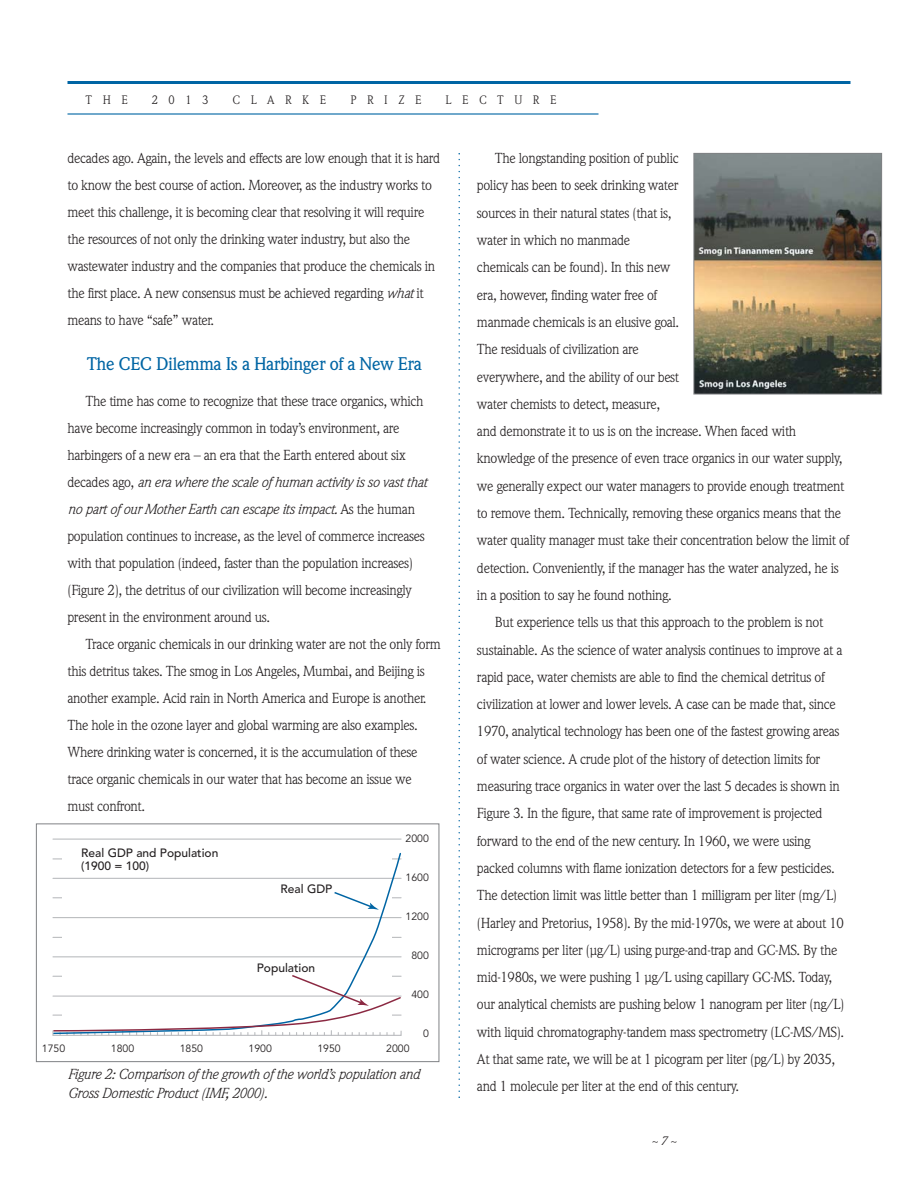
<style>
.page{position:relative;width:918px;height:1188px;background:#fff}
.page>*{position:absolute;margin:0;border:0;box-sizing:border-box;transform-origin:0 0}
.t1{font:500 18px "Weidemann";letter-spacing:-.025em;color:#0065a4}
.t2{font:14.25px/27px "Weidemann";letter-spacing:-.025em;color:#231f20}
.t3{font:italic 14.25px/19.5px "Weidemann";letter-spacing:-.025em;color:#231f20}
.t4{font:500 12px/13.5px "Avenir";color:#231f20}
.t5{font:12px "Weidemann";letter-spacing:.875em;color:#231f20}
.t6{font:italic 12px "Weidemann";color:#231f20}
.t7{font:10.5px "Avenir";color:#231f20}
.s1{font-style:italic}
.s2{font-style:normal}
</style>
<div class="page">
<hr style="left:68px;top:81px;width:782px;height:3px;background:#0065a4">
<hr style="left:68px;top:113px;width:530px;height:2px;background:#0065a4">
<svg style="left:458px;top:153px;width:2px;height:945px"></svg>
<hr style="left:53px;top:839px;width:348px;height:1px;background:#bbbdc0">
<svg style="left:52px;top:852px;width:350px;height:122px"></svg>
<svg style="left:333px;top:891px;width:46px;height:19px"></svg>
<svg style="left:52px;top:974px;width:350px;height:62px"></svg>
<div style="left:36px;top:824px;width:403px;height:238px;border:1px solid #808285"></div>
<img style="left:695px;top:155px;width:185px;height:237px">
<div style="left:693px;top:153px;width:189px;height:241px;border:1px solid #808285"></div>
<p class="t5" style="left:86px;top:95px;width:44px">THE</p>
<p class="t5" style="left:152px;top:95px;width:58px">2013</p>
<p class="t5" style="left:232px;top:95px;width:95px">CLARKE</p>
<p class="t5" style="left:350px;top:95px;width:73px">PRIZE</p>
<p class="t5" style="left:446px;top:95px;width:112px">LECTURE</p>
<p class="t2" style="left:68px;top:146px;width:374px">decades ago. Again, the levels and effects are low enough that it is hard to know the best course of action. Moreover, as the industry works to meet this challenge, it is becoming clear that resolving it will require the resources of not only the drinking water industry, but also the wastewater industry and the companies that produce the chemicals in the first place. A new consensus must be achieved regarding <span class="s1">what</span> it means to have “safe” water.</p>
<p class="t1" style="left:87px;top:357px;width:336px">The CEC Dilemma Is a Harbinger of a New Era</p>
<p class="t2" style="left:86px;top:389px;width:340px">The time has come to recognize that these trace organics, which</p>
<p class="t2" style="left:67px;top:416px;width:333px">have become increasingly common in today’s environment, are</p>
<p class="t2" style="left:67px;top:443px;width:340px">harbingers of a new era – an era that the Earth entered about six</p>
<p class="t3" style="left:67px;top:474px;width:361px"><span class="s2">decades ago,</span> an era where the scale of human activity is so vast that</p>
<p class="t3" style="left:67px;top:501px;width:349px">no part of our Mother Earth can escape its impact. <span class="s2">As the human</span></p>
<p class="t2" style="left:67px;top:524px;width:359px">population continues to increase, as the level of commerce increases</p>
<p class="t2" style="left:67px;top:551px;width:347px">with that population (indeed, faster than the population increases)</p>
<p class="t2" style="left:67px;top:578px;width:346px">(Figure 2), the detritus of our civilization will become increasingly</p>
<p class="t2" style="left:67px;top:605px;width:204px">present in the environment around us.</p>
<p class="t2" style="left:85px;top:632px;width:357px">Trace organic chemicals in our drinking water are not the only form</p>
<p class="t2" style="left:67px;top:659px;width:359px">this detritus takes. The smog in Los Angeles, Mumbai, and Beijing is</p>
<p class="t2" style="left:67px;top:686px;width:361px">another example. Acid rain in North America and Europe is another.</p>
<p class="t2" style="left:67px;top:713px;width:352px">The hole in the ozone layer and global warming are also examples.</p>
<p class="t2" style="left:67px;top:740px;width:351px">Where drinking water is concerned, it is the accumulation of these</p>
<p class="t2" style="left:67px;top:767px;width:346px">trace organic chemicals in our water that has become an issue we</p>
<p class="t2" style="left:67px;top:794px;width:79px">must confront.</p>
<p class="t4" style="left:81px;top:847px;width:139px">Real GDP and Population (1900 = 100)</p>
<p class="t4" style="left:281px;top:884px;width:53px">Real GDP</p>
<p class="t4" style="left:257px;top:963px;width:60px">Population</p>
<p class="t7" style="left:406px;top:834px;width:25px">2000</p>
<p class="t7" style="left:406px;top:873px;width:25px">1600</p>
<p class="t7" style="left:406px;top:912px;width:25px">1200</p>
<p class="t7" style="left:411px;top:951px;width:19px">800</p>
<p class="t7" style="left:411px;top:990px;width:19px">400</p>
<p class="t7" style="left:423px;top:1029px;width:7px">0</p>
<p class="t7" style="left:42px;top:1044px;width:25px">1750</p>
<p class="t7" style="left:111px;top:1044px;width:25px">1800</p>
<p class="t7" style="left:180px;top:1044px;width:25px">1850</p>
<p class="t7" style="left:249px;top:1044px;width:25px">1900</p>
<p class="t7" style="left:317px;top:1044px;width:25px">1950</p>
<p class="t7" style="left:386px;top:1044px;width:25px">2000</p>
<p class="t3" style="left:68px;top:1066px;width:353px">Figure 2: Comparison of the growth of the world’s population and<br>Gross Domestic Product (IMF, 2000).</p>
<p class="t2" style="left:495px;top:146px;width:185px">The longstanding position of public</p>
<p class="t2" style="left:477px;top:173px;width:203px">policy has been to seek drinking water</p>
<p class="t2" style="left:477px;top:201px;width:196px">sources in their natural states (that is,</p>
<p class="t2" style="left:477px;top:228px;width:155px">water in which no manmade</p>
<p class="t2" style="left:477px;top:255px;width:195px">chemicals can be found). In this new</p>
<p class="t2" style="left:477px;top:282px;width:182px">era, however, finding water free of</p>
<p class="t2" style="left:477px;top:310px;width:204px">manmade chemicals is an elusive goal.</p>
<p class="t2" style="left:477px;top:337px;width:163px">The residuals of civilization are</p>
<p class="t2" style="left:477px;top:364px;width:204px">everywhere, and the ability of our best</p>
<p class="t2" style="left:477px;top:392px;width:185px">water chemists to detect, measure,</p>
<p class="t2" style="left:477px;top:419px;width:321px">and demonstrate it to us is on the increase. When faced with</p>
<p class="t2" style="left:477px;top:446px;width:367px">knowledge of the presence of even trace organics in our water supply,</p>
<p class="t2" style="left:477px;top:474px;width:369px">we generally expect our water managers to provide enough treatment</p>
<p class="t2" style="left:477px;top:501px;width:366px">to remove them. Technically, removing these organics means that the</p>
<p class="t2" style="left:477px;top:528px;width:374px">water quality manager must take their concen tration below the limit of</p>
<p class="t2" style="left:477px;top:555px;width:364px">detection. Conveniently, if the manager has the water analyzed, he is</p>
<p class="t2" style="left:477px;top:583px;width:196px">in a position to say he found nothing.</p>
<p class="t2" style="left:495px;top:610px;width:330px">But experience tells us that this approach to the problem is not</p>
<p class="t2" style="left:477px;top:637px;width:367px">sustainable. As the science of water analysis continues to improve at a</p>
<p class="t2" style="left:477px;top:665px;width:349px">rapid pace, water chemists are able to find the chemical detritus of</p>
<p class="t2" style="left:477px;top:692px;width:360px">civilization at lower and lower levels. A case can be made that, since</p>
<p class="t2" style="left:477px;top:719px;width:364px">1970, analytical technology has been one of the fastest growing areas</p>
<p class="t2" style="left:477px;top:747px;width:345px">of water science. A crude plot of the history of detection limits for</p>
<p class="t2" style="left:477px;top:774px;width:365px">measuring trace organics in water over the last 5 decades is shown in</p>
<p class="t2" style="left:477px;top:801px;width:347px">Figure 3. In the figure, that same rate of improvement is projected</p>
<p class="t2" style="left:477px;top:829px;width:335px">forward to the end of the new century. In 1960, we were using</p>
<p class="t2" style="left:477px;top:856px;width:359px">packed columns with flame ionization detectors for a few pesticides.</p>
<p class="t2" style="left:477px;top:883px;width:362px">The detection limit was little better than 1 milligram per liter (mg/L)</p>
<p class="t2" style="left:477px;top:910px;width:368px">(Harley and Pretorius, 1958). By the mid-1970s, we were at about 10</p>
<p class="t2" style="left:477px;top:938px;width:362px">micrograms per liter (µg/L) using purge-and-trap and GC-MS. By the</p>
<p class="t2" style="left:477px;top:965px;width:357px">mid-1980s, we were pushing 1 µg/L using capillary GC-MS. Today,</p>
<p class="t2" style="left:477px;top:992px;width:369px">our analytical chemists are pushing below 1 nanogram per liter (ng/L)</p>
<p class="t2" style="left:477px;top:1020px;width:369px">with liquid chromatography-tandem mass spectrometry (LC-MS/MS).</p>
<p class="t2" style="left:477px;top:1047px;width:360px">At that same rate, we will be at 1 picogram per liter (pg/L) by 2035,</p>
<p class="t2" style="left:477px;top:1074px;width:264px">and 1 molecule per liter at the end of this century.</p>
<p class="t6" style="left:651px;top:1136px;width:28px">~ 7 ~</p>
</div>
